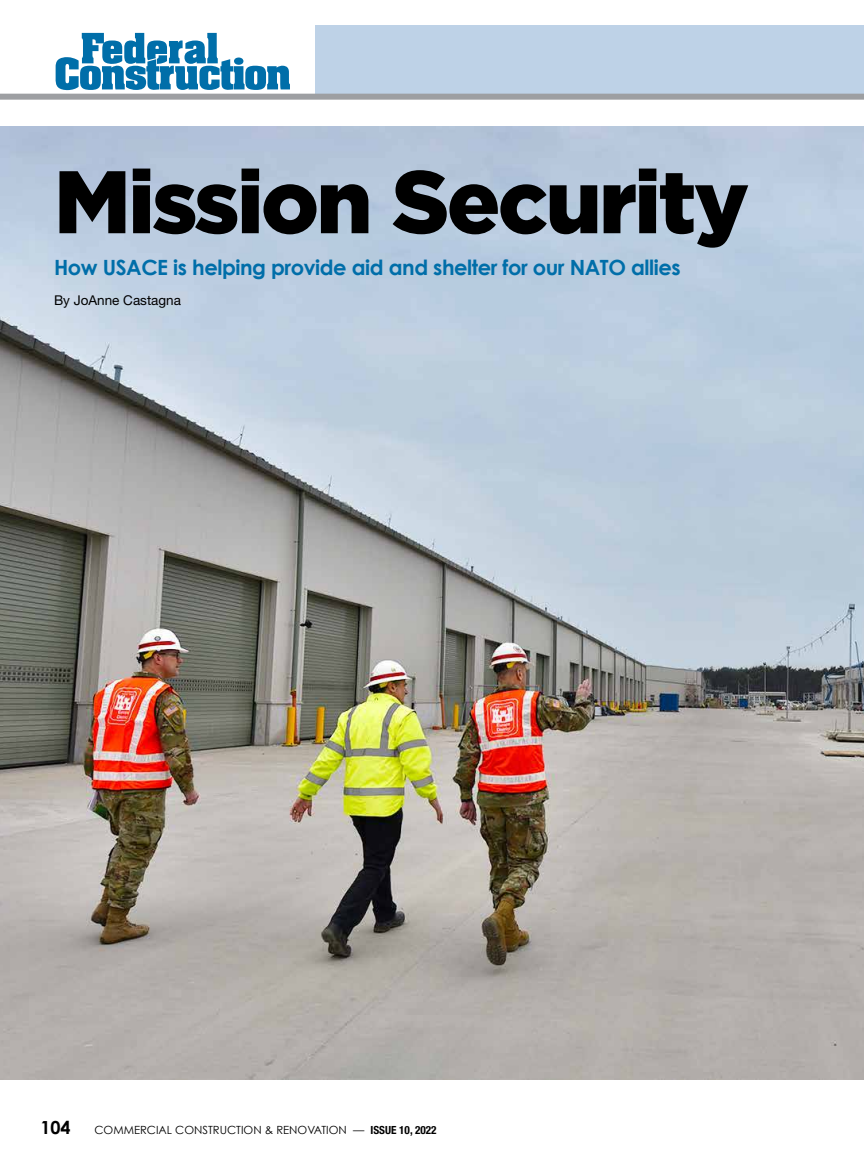
<style>
.page{position:relative;width:864px;height:1161px;background:#fff}
.page>*{position:absolute;margin:0;border:0;box-sizing:border-box;transform-origin:0 0}
.t1{font:900 88.65px "Gotham HTF";letter-spacing:-.03em;color:#000}
.t2{font:700 21px "Century Gothic";letter-spacing:-.02em;color:#006ea9}
.t3{font:700 18px "Century Gothic";color:#000}
.t4{font:13.5px "Helvetica Neue LT Pro";color:#000}
.t5{font:11.25px "Century Gothic";color:#000}
.s1{font-family:"Helvetica Neue LT Pro";font-weight:700;font-stretch:condensed}
</style>
<div class="page">
<img style="left:0;top:126px;width:864px;height:954px">
<div style="left:316px;top:25px;width:548px;height:69px;background:#bed2e7"></div>
<svg style="left:56px;top:33px;width:234px;height:57px"></svg>
<div style="left:0;top:94px;width:864px;height:6px;background:#9d9fa2"></div>
<h1 class="t1" style="left:54px;top:151px;width:697px">Mission Security</h1>
<p class="t2" style="left:54px;top:254px;width:628px">How USACE is helping provide aid and shelter for our NATO allies</p>
<p class="t4" style="left:54px;top:292px;width:129px">By JoAnne Castagna</p>
<p class="t3" style="left:40px;top:1116px;width:32px">104</p>
<p class="t5" style="left:94px;top:1123px;width:344px">COMMERCIAL CONSTRUCTION &amp; RENOVATION — <span class="s1">ISSUE 10, 2022</span></p>
</div>
